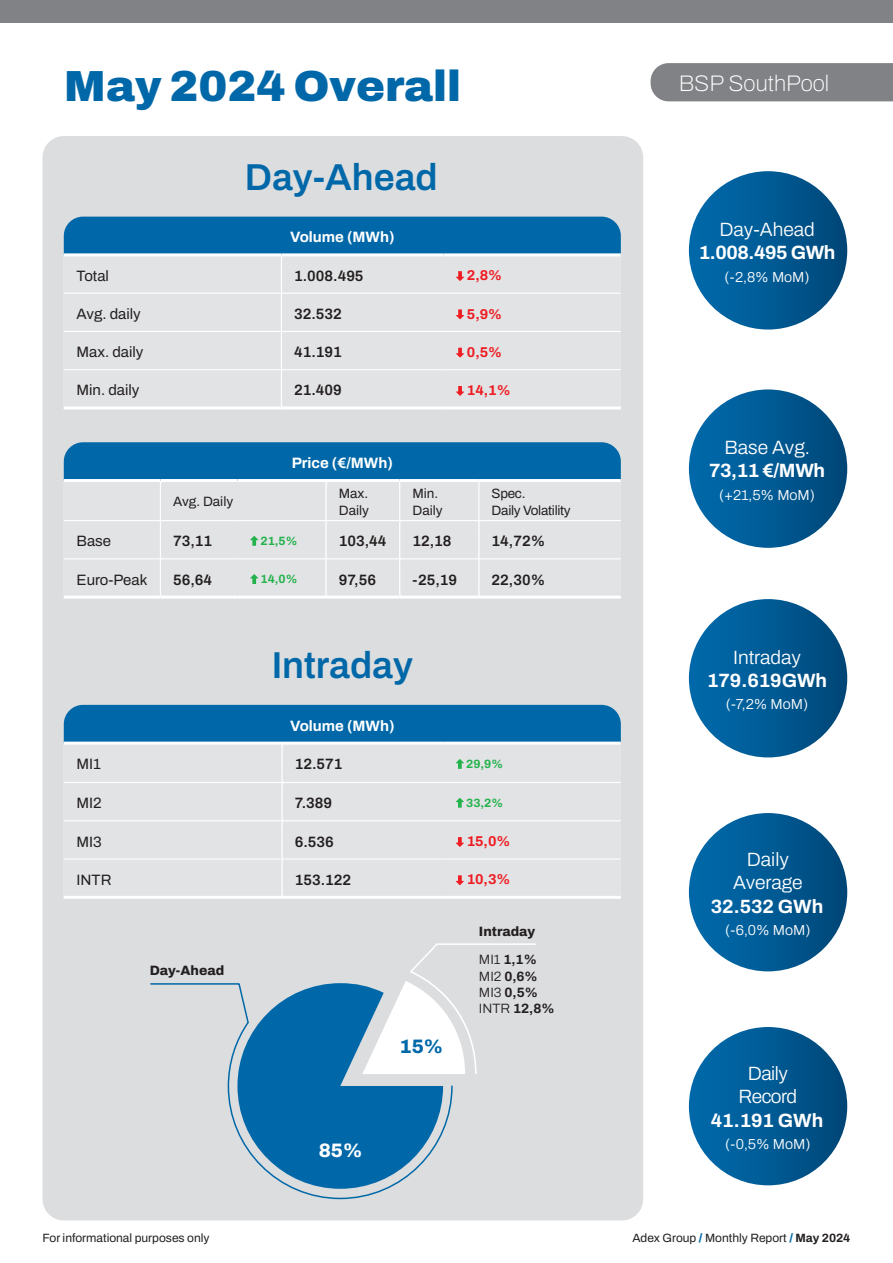
<style>
.page{position:relative;width:893px;height:1263px;background:#fff}
.page>*{position:absolute;margin:0;border:0;box-sizing:border-box;transform-origin:0 0}
.t1{font:900 43.5px "Archivo";color:#0068a8}
.t2{font:600 37.5px "Archivo";color:#0068a8}
.t3{font:100 22.5px "Archivo";color:#fff}
.t4{font:800 19.5px "Archivo";color:#fff}
.t5{font:800 19.5px "Archivo";color:#0068a9}
.t6{font:700 19.2px "Archivo";color:#fff}
.t7{font:300 19.2px/23.1px "Archivo";color:#fff;text-align:center}
.t8{font:700 19.2px "Archivo";letter-spacing:-.02em;color:#fff}
.t9{font:300 19.2px/23.1px "Archivo";letter-spacing:-.03em;color:#fff;text-align:center}
.t10{font:600 15px "Archivo";color:#231f20}
.t11{font:15px "Archivo";color:#231f20}
.t12{font:700 15px "Archivo";color:#fff}
.t13{font:300 14.4px "Archivo";color:#fff}
.t14{font:700 14.25px "Archivo";color:#ee1d23}
.t15{font:13.5px/16.2px "Archivo";letter-spacing:-.01em;color:#231f20}
.t16{font:700 13.5px/16.2px "Archivo";color:#231f20}
.t17{font:800 13.5px "Archivo";color:#231f20}
.t18{font:12px "Archivo";color:#231f20}
.t19{font:700 12px "Archivo";color:#23b24b}
.s1{font-weight:300}
.s2{font-weight:900;color:#0068a8}
.s3{font-weight:700}
</style>
<div class="page">
<div style="left:651px;top:63px;width:242px;height:38px;background:#808285"></div>
<div style="left:0;top:0;width:893px;height:23px;background:#808285"></div>
<div style="left:43px;top:136px;width:600px;height:1084px;background:#dcdddf;border-radius:21px"></div>
<svg style="left:687px;top:597px;width:162px;height:162px;background:#095f97"></svg>
<div style="left:686px;top:596px;width:164px;height:165px;border:3px solid #fff;border-radius:50%"></div>
<svg style="left:687px;top:811px;width:162px;height:162px;background:#085f97"></svg>
<div style="left:686px;top:810px;width:164px;height:164px;border:3px solid #fff;border-radius:50%"></div>
<svg style="left:687px;top:388px;width:162px;height:161px;background:#075e96"></svg>
<div style="left:686px;top:386px;width:164px;height:165px;border:3px solid #fff;border-radius:50%"></div>
<svg style="left:687px;top:170px;width:162px;height:161px;background:#075e96"></svg>
<div style="left:686px;top:168px;width:164px;height:165px;border:3px solid #fff;border-radius:50%"></div>
<svg style="left:687px;top:1025px;width:162px;height:162px;background:#085f97"></svg>
<div style="left:686px;top:1024px;width:164px;height:164px;border:3px solid #fff;border-radius:50%"></div>
<hr style="left:64px;top:406px;width:217px;height:3px;background:#fff">
<hr style="left:281px;top:406px;width:162px;height:3px;background:#fff">
<hr style="left:443px;top:406px;width:178px;height:3px;background:#fff">
<svg style="left:64px;top:217px;width:557px;height:189px"></svg>
<hr style="left:64px;top:596px;width:96px;height:3px;background:#fff">
<hr style="left:160px;top:596px;width:77px;height:3px;background:#fff">
<hr style="left:237px;top:596px;width:89px;height:3px;background:#fff">
<hr style="left:326px;top:596px;width:74px;height:3px;background:#fff">
<hr style="left:400px;top:596px;width:79px;height:3px;background:#fff">
<hr style="left:479px;top:596px;width:142px;height:3px;background:#fff">
<svg style="left:64px;top:442px;width:557px;height:154px"></svg>
<hr style="left:64px;top:896px;width:218px;height:3px;background:#fff">
<hr style="left:282px;top:896px;width:161px;height:3px;background:#fff">
<hr style="left:443px;top:896px;width:178px;height:3px;background:#fff">
<svg style="left:64px;top:705px;width:557px;height:191px"></svg>
<svg style="left:150px;top:943px;width:386px;height:257px"></svg>
<h1 class="t1" style="left:64px;top:54px;width:399px">May 2024 Overall</h1>
<h3 class="t3" style="left:679px;top:66px;width:152px">BSP SouthPool</h3>
<h2 class="t2" style="left:245px;top:149px;width:195px">Day-Ahead</h2>
<p class="t12" style="left:290px;top:226px;width:106px">Volume (MWh)</p>
<p class="t11" style="left:77px;top:264px;width:34px">Total</p>
<p class="t10" style="left:294px;top:264px;width:71px">1.008.495</p>
<p class="t14" style="left:467px;top:265px;width:37px">2,8%</p>
<p class="t11" style="left:77px;top:302px;width:66px">Avg. daily</p>
<p class="t10" style="left:294px;top:302px;width:49px">32.532</p>
<p class="t14" style="left:467px;top:303px;width:37px">5,9%</p>
<p class="t11" style="left:77px;top:341px;width:68px">Max. daily</p>
<p class="t10" style="left:294px;top:341px;width:49px">41.191</p>
<p class="t14" style="left:467px;top:341px;width:37px">0,5%</p>
<p class="t11" style="left:77px;top:379px;width:64px">Min. daily</p>
<p class="t10" style="left:294px;top:379px;width:49px">21.409</p>
<p class="t14" style="left:467px;top:379px;width:45px">14,1%</p>
<p class="t12" style="left:292px;top:452px;width:103px">Price (€/MWh)</p>
<p class="t15" style="left:173px;top:494px;width:62px">Avg. Daily</p>
<p class="t15" style="left:339px;top:486px;width:32px">Max.<br>Daily</p>
<p class="t15" style="left:412px;top:486px;width:32px">Min.<br>Daily</p>
<p class="t15" style="left:492px;top:486px;width:81px">Spec.<br>Daily Volatility</p>
<p class="t11" style="left:77px;top:530px;width:36px">Base</p>
<p class="t10" style="left:173px;top:530px;width:41px">73,11</p>
<p class="t19" style="left:261px;top:532px;width:38px">21,5%</p>
<p class="t10" style="left:339px;top:530px;width:49px">103,44</p>
<p class="t10" style="left:412px;top:530px;width:41px">12,18</p>
<p class="t10" style="left:492px;top:530px;width:55px">14,72%</p>
<p class="t11" style="left:77px;top:568px;width:72px">Euro-Peak</p>
<p class="t10" style="left:173px;top:568px;width:41px">56,64</p>
<p class="t19" style="left:261px;top:570px;width:38px">14,0%</p>
<p class="t10" style="left:339px;top:568px;width:39px">97,56</p>
<p class="t10" style="left:412px;top:568px;width:46px">-25,19</p>
<p class="t10" style="left:492px;top:568px;width:55px">22,30%</p>
<h2 class="t2" style="left:272px;top:637px;width:143px">Intraday</h2>
<p class="t12" style="left:290px;top:714px;width:106px">Volume (MWh)</p>
<p class="t11" style="left:77px;top:753px;width:26px">MI1</p>
<p class="t10" style="left:295px;top:753px;width:49px">12.571</p>
<p class="t19" style="left:466px;top:755px;width:38px">29,9%</p>
<p class="t11" style="left:77px;top:792px;width:27px">MI2</p>
<p class="t10" style="left:295px;top:792px;width:39px">7.389</p>
<p class="t19" style="left:466px;top:794px;width:38px">33,2%</p>
<p class="t11" style="left:77px;top:830px;width:27px">MI3</p>
<p class="t10" style="left:295px;top:830px;width:41px">6.536</p>
<p class="t14" style="left:467px;top:831px;width:45px">15,0%</p>
<p class="t11" style="left:77px;top:868px;width:37px">INTR</p>
<p class="t10" style="left:295px;top:868px;width:58px">153.122</p>
<p class="t14" style="left:467px;top:869px;width:45px">10,3%</p>
<p class="t17" style="left:150px;top:960px;width:76px">Day-Ahead</p>
<h3 class="t4" style="left:319px;top:1136px;width:45px">85%</h3>
<h3 class="t5" style="left:399px;top:1032px;width:45px">15%</h3>
<p class="t17" style="left:479px;top:921px;width:58px">Intraday</p>
<p class="t16" style="left:479px;top:952px;width:77px"><span class="s1">MI1</span> 1,1%<br><span class="s1">MI2</span> 0,6%<br><span class="s1">MI3</span> 0,5%<br><span class="s1">INTR</span> 12,8%</p>
<p class="t7" style="left:719px;top:218px;width:97px">Day-Ahead</p>
<p class="t8" style="left:699px;top:238px;width:138px">1.008.495 GWh</p>
<p class="t13" style="left:724px;top:266px;width:87px">(-2,8% MoM)</p>
<p class="t7" style="left:724px;top:436px;width:87px">Base Avg.</p>
<p class="t6" style="left:709px;top:456px;width:117px">73,11 €/MWh</p>
<p class="t13" style="left:719px;top:484px;width:97px">(+21,5% MoM)</p>
<p class="t7" style="left:733px;top:646px;width:70px">Intraday</p>
<p class="t6" style="left:707px;top:666px;width:122px">179.619GWh</p>
<p class="t13" style="left:726px;top:693px;width:84px">(-7,2% MoM)</p>
<p class="t7" style="left:733px;top:848px;width:71px">Daily<br>Average</p>
<p class="t6" style="left:711px;top:891px;width:114px">32.532 GWh</p>
<p class="t13" style="left:725px;top:919px;width:87px">(-6,0% MoM)</p>
<p class="t9" style="left:739px;top:1062px;width:60px">Daily<br>Record</p>
<p class="t6" style="left:711px;top:1105px;width:114px">41.191 GWh</p>
<p class="t13" style="left:725px;top:1133px;width:87px">(-0,5% MoM)</p>
<p class="t18" style="left:43px;top:1228px;width:169px">For informational purposes only</p>
<p class="t18" style="left:632px;top:1228px;width:220px">Adex Group <span class="s2">/</span> Monthly Report <span class="s2">/</span> <span class="s3">May 2024</span></p>
</div>
